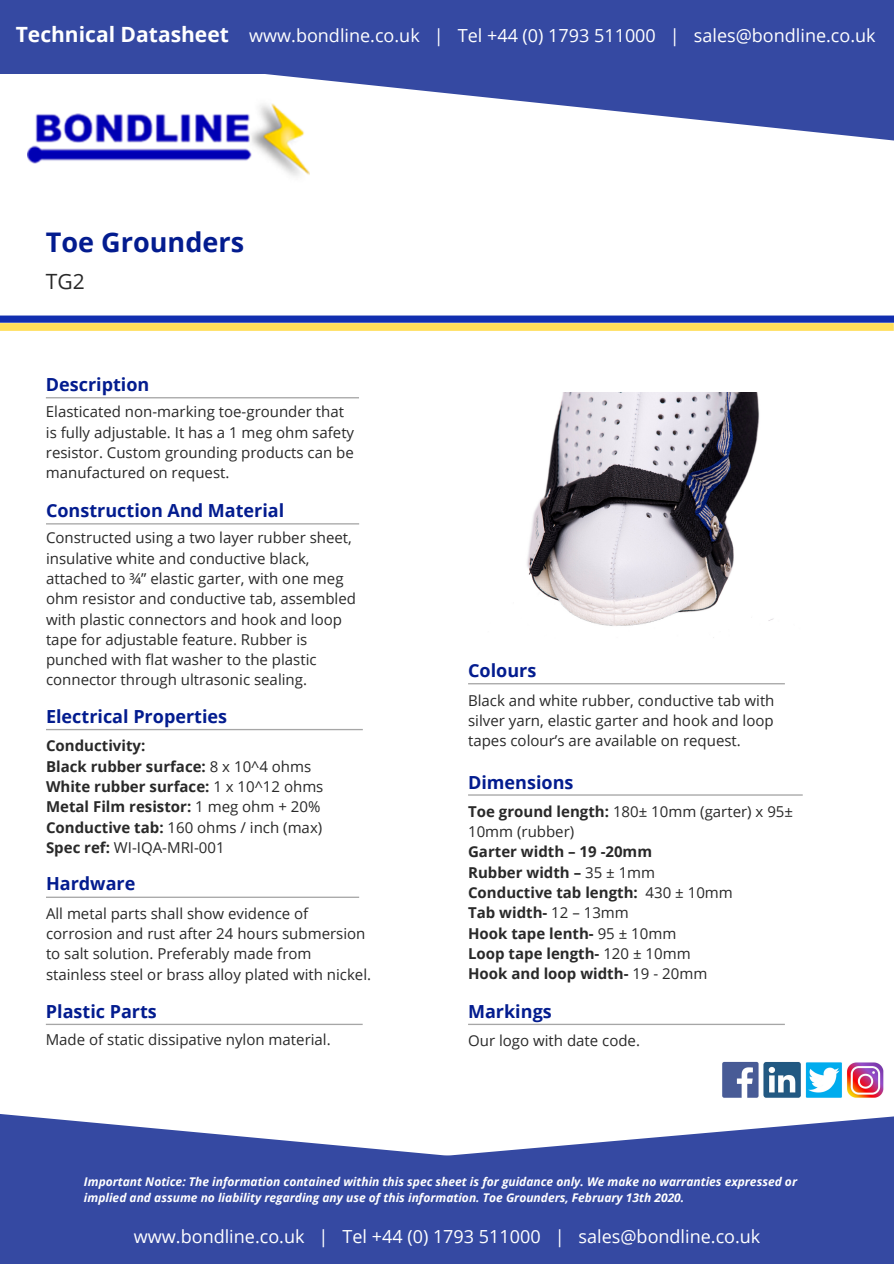
<style>
.page{position:relative;width:894px;height:1264px;background:#fff}
.page>*{position:absolute;margin:0;border:0;box-sizing:border-box;transform-origin:0 0}
.t1{font:700 27px "Open Sans";color:#031c8f}
.t2{font:21px "Open Sans";color:#292929}
.t3{font:18px "Open Sans";color:#fff}
.t4{font:700 18px "Open Sans";color:#031c8f}
.t5{font:15px/20.2px "Open Sans";color:#292929}
.t6{font:700 15px/20.2px "Open Sans";color:#292929}
.t7{font:italic 700 12px/15.8px "Open Sans";color:#fff}
.s1{font-weight:700;font-size:21px}
.s2{font-weight:400}
.s3{font-weight:700}
</style>
<div class="page">
<svg style="left:265px;top:74px;width:628px;height:67px"></svg>
<div style="left:0;top:0;width:893px;height:74px;background:#3549a2"></div>
<img style="left:27px;top:98px;width:283px;height:78px">
<svg style="left:0;top:315px;width:893px;height:16px;background:#93908a"></svg>
<svg style="left:0;top:1114px;width:893px;height:76px;fill:#3549a2"></svg>
<div style="left:0;top:1190px;width:893px;height:73px;background:#3549a2"></div>
<img style="left:722px;top:1061px;width:162px;height:37px">
<svg style="left:46px;top:397px;width:313px;height:1px"></svg>
<svg style="left:46px;top:523px;width:313px;height:1px"></svg>
<svg style="left:46px;top:729px;width:317px;height:1px"></svg>
<svg style="left:468px;top:794px;width:334px;height:1px"></svg>
<svg style="left:46px;top:1023px;width:316px;height:2px"></svg>
<svg style="left:468px;top:1023px;width:316px;height:2px"></svg>
<svg style="left:46px;top:896px;width:313px;height:1px"></svg>
<svg style="left:468px;top:683px;width:316px;height:1px"></svg>
<img style="left:527px;top:392px;width:247px;height:246px">
<p class="t3" style="left:16px;top:23px;width:861px"><span class="s1">Technical Datasheet</span> www.bondline.co.uk | Tel +44 (0) 1793 511000 | sales@bondline.co.uk</p>
<h1 class="t1" style="left:46px;top:223px;width:200px">Toe Grounders</h1>
<h2 class="t2" style="left:46px;top:267px;width:40px">TG2</h2>
<p class="t4" style="left:46px;top:371px;width:105px">Description</p>
<p class="t5" style="left:46px;top:401px;width:310px">Elasticated non-marking toe-grounder that is fully adjustable. It has a 1 meg ohm safety resistor. Custom grounding products can be manufactured on request.</p>
<p class="t4" style="left:46px;top:497px;width:240px">Construction And Material</p>
<p class="t5" style="left:46px;top:527px;width:311px">Constructed using a two layer rubber sheet, insulative white and conductive black, attached to ¾” elastic garter, with one meg ohm resistor and conductive tab, assembled with plastic connectors and hook and loop tape for adjustable feature. Rubber is punched with flat washer to the plastic connector through ultrasonic sealing.</p>
<p class="t4" style="left:46px;top:704px;width:182px">Electrical Properties</p>
<p class="t6" style="left:46px;top:735px;width:279px">Conductivity:<br>Black rubber surface: <span class="s2">8 x 10^4 ohms<br></span>White rubber surface: <span class="s2">1 x 10^12 ohms<br></span>Metal Film resistor: <span class="s2">1 meg ohm + 20%<br></span>Conductive tab: <span class="s2">160 ohms / inch (max)<br></span>Spec ref: <span class="s2">WI-IQA-MRI-001</span></p>
<p class="t4" style="left:46px;top:870px;width:91px">Hardware</p>
<p class="t5" style="left:46px;top:902px;width:326px">All metal parts shall show evidence of corrosion and rust after 24 hours submersion to salt solution. Preferably made from stainless steel or brass alloy plated with nickel.</p>
<p class="t4" style="left:468px;top:658px;width:70px">Colours</p>
<p class="t5" style="left:468px;top:689px;width:308px;text-align:justify">Black and white rubber, conductive tab with silver yarn, elastic garter and hook and loop tapes colour’s are available on request.</p>
<p class="t4" style="left:468px;top:769px;width:107px">Dimensions</p>
<p class="t5" style="left:468px;top:801px;width:326px"><span class="s3">Toe ground length:</span> 180± 10mm (garter) x 95±<br>10mm (rubber)</p>
<p class="t6" style="left:468px;top:841px;width:266px">Garter width – 19 -20mm<br>Rubber width – <span class="s2">35 ± 1mm<br></span>Conductive tab length: <span class="s2">430 ± 10mm<br></span>Tab width- <span class="s2">12 – 13mm<br></span>Hook tape lenth- <span class="s2">95 ± 10mm<br></span>Loop tape length- <span class="s2">120 ± 10mm<br></span>Hook and loop width- <span class="s2">19 - 20mm</span></p>
<p class="t4" style="left:46px;top:998px;width:112px">Plastic Parts</p>
<p class="t4" style="left:468px;top:998px;width:85px">Markings</p>
<p class="t5" style="left:46px;top:1029px;width:286px">Made of static dissipative nylon material.</p>
<p class="t5" style="left:468px;top:1030px;width:173px">Our logo with date code.</p>
<p class="t7" style="left:84px;top:1173px;width:714px">Important Notice: The information contained within this spec sheet is for guidance only. We make no warranties expressed or implied and assume no liability regarding any use of this information. Toe Grounders, February 13th 2020.</p>
<p class="t3" style="left:134px;top:1223px;width:627px">www.bondline.co.uk | Tel +44 (0) 1793 511000 | sales@bondline.co.uk</p>
</div>
